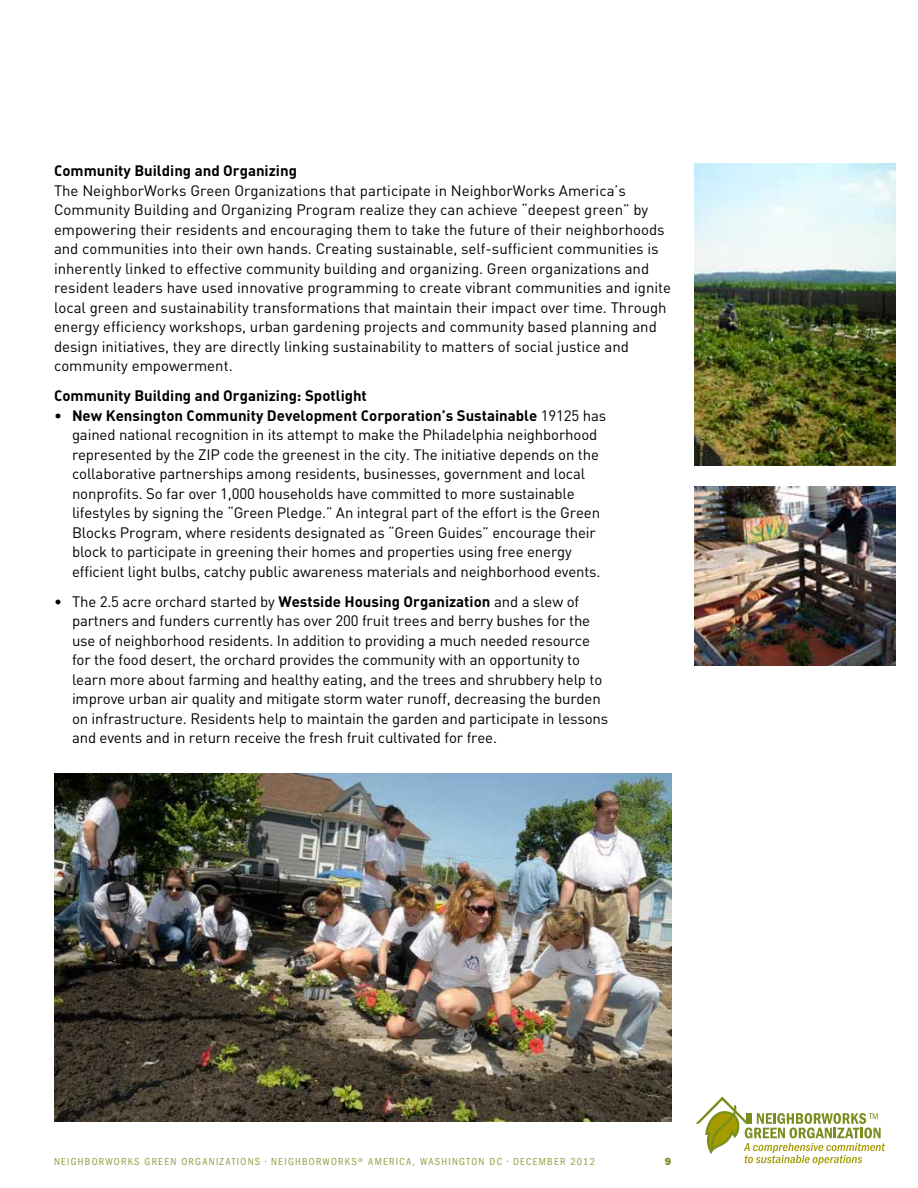
<style>
.page{position:relative;width:918px;height:1188px;background:#fff}
.page>*{position:absolute;margin:0;border:0;box-sizing:border-box;transform-origin:0 0}
.t1{font:15px/19.5px "DIN";letter-spacing:-.01em;color:#000}
.t2{font:700 15px "DIN";color:#000}
.t3{font:condensed 10.5px "Franklin Gothic";letter-spacing:.12em;color:#90a246}
.t4{font:800 10.5px "Franklin Gothic";color:#788e1e}
.s1{font-weight:700}
</style>
<div class="page">
<svg style="left:696px;top:1097px;width:189px;height:68px"></svg>
<img style="left:54px;top:774px;width:618px;height:348px">
<img style="left:694px;top:164px;width:201px;height:301px">
<img style="left:694px;top:486px;width:201px;height:180px">
<p class="t2" style="left:54px;top:161px;width:244px">Community Building and Organizing</p>
<p class="t1" style="left:54px;top:180px;width:619px">The NeighborWorks Green Organizations that participate in NeighborWorks America’s Community Building and Organizing Program realize they can achieve “deepest green” by empowering their residents and encouraging them to take the future of their neighborhoods and communities into their own hands. Creating sustainable, self-sufficient communities is inherently linked to effective community building and organizing. Green organizations and resident leaders have used innovative programming to create vibrant communities and ignite local green and sustainability transformations that maintain their impact over time. Through energy efficiency workshops, urban gardening projects and community based planning and design initiatives, they are directly linking sustainability to matters of social justice and community empowerment.</p>
<p class="t2" style="left:54px;top:386px;width:314px">Community Building and Organizing: Spotlight</p>
<p class="t1" style="left:72px;top:405px;width:536px;text-indent:-18px">• <span class="s1">New Kensington Community Development Corporation’s Sustainable</span> 19125 has gained national recognition in its attempt to make the Philadelphia neighborhood represented by the ZI P code the greenest in the city. The initiative depends on the collaborative partnerships among residents, businesses, government and local nonprofits. So far over 1,000 households have committed to more sustainable lifestyles by signing the “Green Pledge.” An integral part of the effort is the Green Blocks Program, where residents designated as “Green Guides” encourage their block to participate in greening their homes and properties using free energy efficient light bulbs, catchy public awareness materials and neighborhood events.</p>
<p class="t1" style="left:72px;top:591px;width:538px;text-indent:-18px">• The 2.5 acre orchard started by <span class="s1">Westside Housing Organization</span> and a slew of partners and funders currently has over 200 fruit trees and berry bushes for the use of neighborhood residents. I n addition to providing a much needed resource for the food desert, the orchard provides the community with an opportunity to learn more about farming and healthy eating, and the trees and shrubbery help to improve urban air quality and mitigate storm water runoff, decreasing the burden on infrastructure. Residents help to maintain the garden and participate in lessons and events and in return receive the fresh fruit cultivated for free.</p>
<p class="t3" style="left:54px;top:1156px;width:474px">NEIGHBORWORKS GREEN ORGAN IZATIONS • NEIGHBORWORKS® AMERICA, WASHINGTON DC • DECEMB</p>
<p class="t3" style="left:554px;top:1156px;width:43px">ER 2012</p>
<p class="t4" style="left:665px;top:1156px;width:8px">9</p>
</div>
